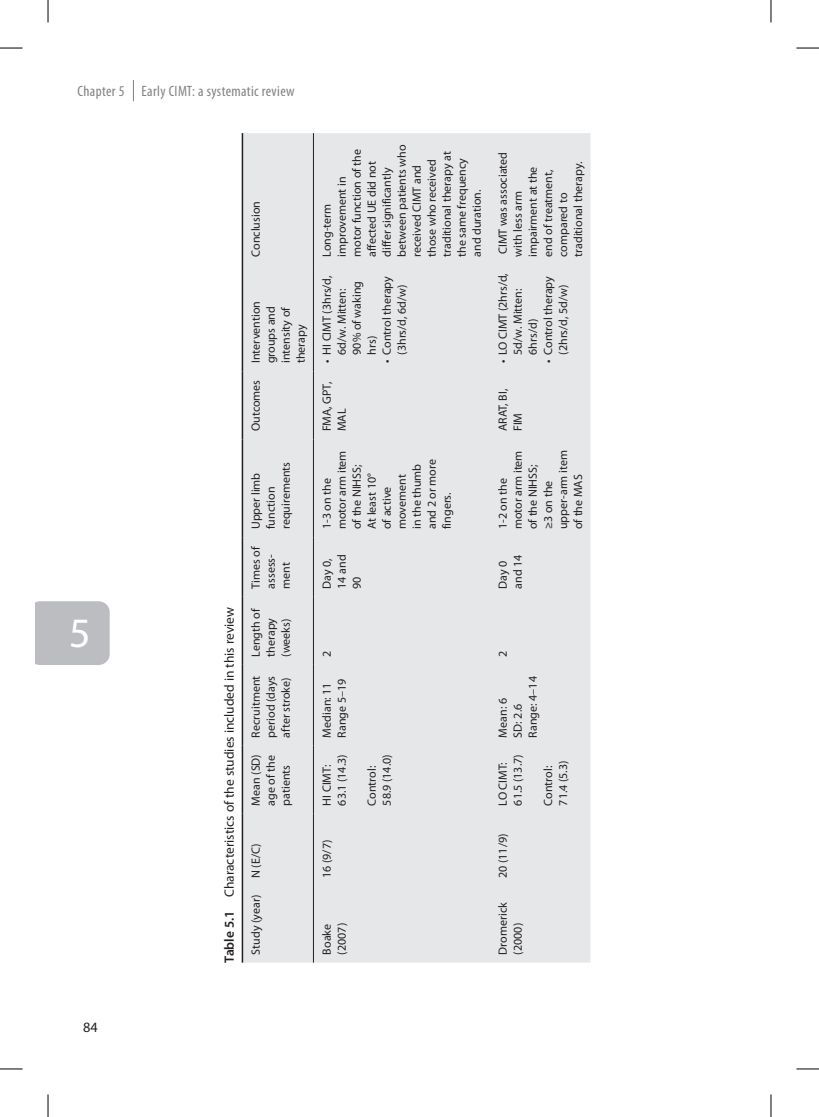
<style>
.page{position:relative;width:819px;height:1117px;background:#fff}
.page>*{position:absolute;margin:0;border:0;box-sizing:border-box;transform-origin:0 0}
.t1{font:42px "Myriad Pro";color:#fff}
.t2{font:condensed 15px "Myriad Pro";letter-spacing:.025em;color:#808285}
.t3{font:14.25px "Myriad Pro";color:#231f20}
.t4{font:13.5px "Myriad Pro";color:#231f20}
.t5{font:12px/15px "Myriad Pro";color:#231f20}
.s1{font-weight:600}
</style>
<div class="page">
<div style="left:35px;top:601px;width:75px;height:64px;background:#bcbdc0"></div>
<svg style="left:133px;top:80px;width:1px;height:21px"></svg>
<div style="left:243px;top:133px;width:347px;height:829px;background:#e6e7e9"></div>
<hr style="left:242px;top:886px;width:1px;height:76px;background:#231f20">
<hr style="left:242px;top:813px;width:1px;height:73px;background:#231f20">
<hr style="left:242px;top:745px;width:1px;height:68px;background:#231f20">
<hr style="left:242px;top:665px;width:1px;height:80px;background:#231f20">
<hr style="left:242px;top:597px;width:1px;height:68px;background:#231f20">
<hr style="left:242px;top:537px;width:1px;height:60px;background:#231f20">
<hr style="left:242px;top:439px;width:1px;height:98px;background:#231f20">
<hr style="left:242px;top:371px;width:1px;height:68px;background:#231f20">
<hr style="left:242px;top:265px;width:1px;height:106px;background:#231f20">
<hr style="left:242px;top:133px;width:1px;height:132px;background:#231f20">
<hr style="left:313px;top:886px;width:1px;height:76px;background:#231f20">
<hr style="left:313px;top:813px;width:1px;height:73px;background:#231f20">
<hr style="left:313px;top:745px;width:1px;height:68px;background:#231f20">
<hr style="left:313px;top:665px;width:1px;height:80px;background:#231f20">
<hr style="left:313px;top:597px;width:1px;height:68px;background:#231f20">
<hr style="left:313px;top:537px;width:1px;height:60px;background:#231f20">
<hr style="left:313px;top:439px;width:1px;height:98px;background:#231f20">
<hr style="left:313px;top:371px;width:1px;height:68px;background:#231f20">
<hr style="left:313px;top:265px;width:1px;height:106px;background:#231f20">
<hr style="left:313px;top:133px;width:1px;height:132px;background:#231f20">
<svg style="left:0;top:48px;width:22px;height:1px"></svg>
<svg style="left:796px;top:48px;width:23px;height:1px"></svg>
<svg style="left:0;top:1068px;width:22px;height:1px"></svg>
<svg style="left:796px;top:1068px;width:23px;height:1px"></svg>
<svg style="left:48px;top:0;width:1px;height:23px"></svg>
<svg style="left:48px;top:1094px;width:1px;height:22px"></svg>
<svg style="left:771px;top:0;width:1px;height:23px"></svg>
<svg style="left:771px;top:1094px;width:1px;height:22px"></svg>
<p class="t2" style="left:77px;top:82px;width:219px">Chapter 5 Early CIMT: a systematic review</p>
<h1 class="t1" style="left:69px;top:607px;width:23px">5</h1>
<p class="t4" style="left:221px;top:962px;width:357px;rotate:-90deg"><span class="s1">Table 5.1</span> Characteristics of the studies included in this review</p>
<p class="t5" style="left:248px;top:257px;width:57px;rotate:-90deg">Conclusion</p>
<p class="t5" style="left:248px;top:363px;width:64px;rotate:-90deg">Intervention groups and intensity of therapy</p>
<p class="t5" style="left:248px;top:431px;width:53px;rotate:-90deg">Outcomes</p>
<p class="t5" style="left:248px;top:529px;width:69px;rotate:-90deg">Upper limb function requirements</p>
<p class="t5" style="left:248px;top:588px;width:44px;rotate:-90deg">Times of assess&shy;ment</p>
<p class="t5" style="left:248px;top:656px;width:50px;rotate:-90deg">Length of therapy (weeks)</p>
<p class="t5" style="left:248px;top:737px;width:63px;text-align:justify;rotate:-90deg">Recruitment period (days after stroke)</p>
<p class="t5" style="left:248px;top:805px;width:53px;text-align:justify;rotate:-90deg">Mean (SD) age of the patients</p>
<p class="t5" style="left:248px;top:878px;width:36px;rotate:-90deg">N (E/C)</p>
<p class="t5" style="left:248px;top:954px;width:61px;rotate:-90deg">Study (year)</p>
<p class="t5" style="left:319px;top:257px;width:114px;rotate:-90deg">Long-term improvement in motor function of the affected UE did not differ significantly between patients who received CIMT and those who received traditional therapy at the same frequency and duration.</p>
<p class="t5" style="left:319px;top:355px;width:81px;text-indent:-9px;rotate:-90deg">• HI CIMT (3hrs/d,<br>6d/w. Mitten:<br>90% of waking hrs)</p>
<p class="t5" style="left:379px;top:363px;width:88px;text-align:center;rotate:-90deg">• Control therapy (3hrs/d, 6d/w)</p>
<p class="t5" style="left:319px;top:431px;width:51px;rotate:-90deg">FMA, GPT,<br>MAL</p>
<p class="t5" style="left:319px;top:529px;width:80px;rotate:-90deg">1-3 on the motor arm item of the NIHSS;<br>At least 10°<br>of active movement<br>in the thumb and 2 or more fingers.</p>
<p class="t5" style="left:319px;top:588px;width:36px;rotate:-90deg">Day 0,<br>14 and<br>90</p>
<p class="t5" style="left:319px;top:656px;width:8px;rotate:-90deg">2</p>
<p class="t5" style="left:319px;top:737px;width:60px;rotate:-90deg">Median: 11<br>Range 5–19</p>
<p class="t5" style="left:319px;top:805px;width:53px;rotate:-90deg">HI CIMT:<br>63.1 (14.3)</p>
<p class="t5" style="left:364px;top:805px;width:53px;rotate:-90deg">Control:<br>58.9 (14.0)</p>
<p class="t5" style="left:319px;top:878px;width:40px;rotate:-90deg">16 (9/7)</p>
<p class="t5" style="left:319px;top:954px;width:33px;rotate:-90deg">Boake (2007)</p>
<p class="t5" style="left:495px;top:257px;width:106px;rotate:-90deg">CIMT was associated with less arm impairment at the end of treatment, compared to traditional therapy.</p>
<p class="t5" style="left:495px;top:355px;width:83px;text-indent:-9px;rotate:-90deg">• LO CIMT (2hrs/d,<br>5d/w. Mitten:<br>6hrs/d)</p>
<p class="t5" style="left:540px;top:363px;width:88px;text-align:center;rotate:-90deg">• Control therapy (2hrs/d, 5d/w)</p>
<p class="t5" style="left:495px;top:431px;width:44px;rotate:-90deg">ARAT, BI,<br>FIM</p>
<p class="t5" style="left:495px;top:529px;width:80px;rotate:-90deg">1-2 on the motor arm item of the NIHSS; ≥3 on the upper-arm item of the MAS</p>
<p class="t5" style="left:495px;top:588px;width:36px;rotate:-90deg">Day 0 and 14</p>
<p class="t5" style="left:495px;top:656px;width:8px;rotate:-90deg">2</p>
<p class="t5" style="left:495px;top:737px;width:63px;rotate:-90deg">Mean: 6<br>SD: 2.6<br>Range: 4–14</p>
<p class="t5" style="left:495px;top:805px;width:53px;rotate:-90deg">LO CIMT:<br>61.5 (13.7)</p>
<p class="t5" style="left:540px;top:805px;width:47px;rotate:-90deg">Control:<br>71.4 (5.3)</p>
<p class="t5" style="left:495px;top:878px;width:46px;rotate:-90deg">20 (11/9)</p>
<p class="t5" style="left:495px;top:954px;width:54px;rotate:-90deg">Dromerick (2000)</p>
<p class="t3" style="left:83px;top:1018px;width:16px">84</p>
</div>
